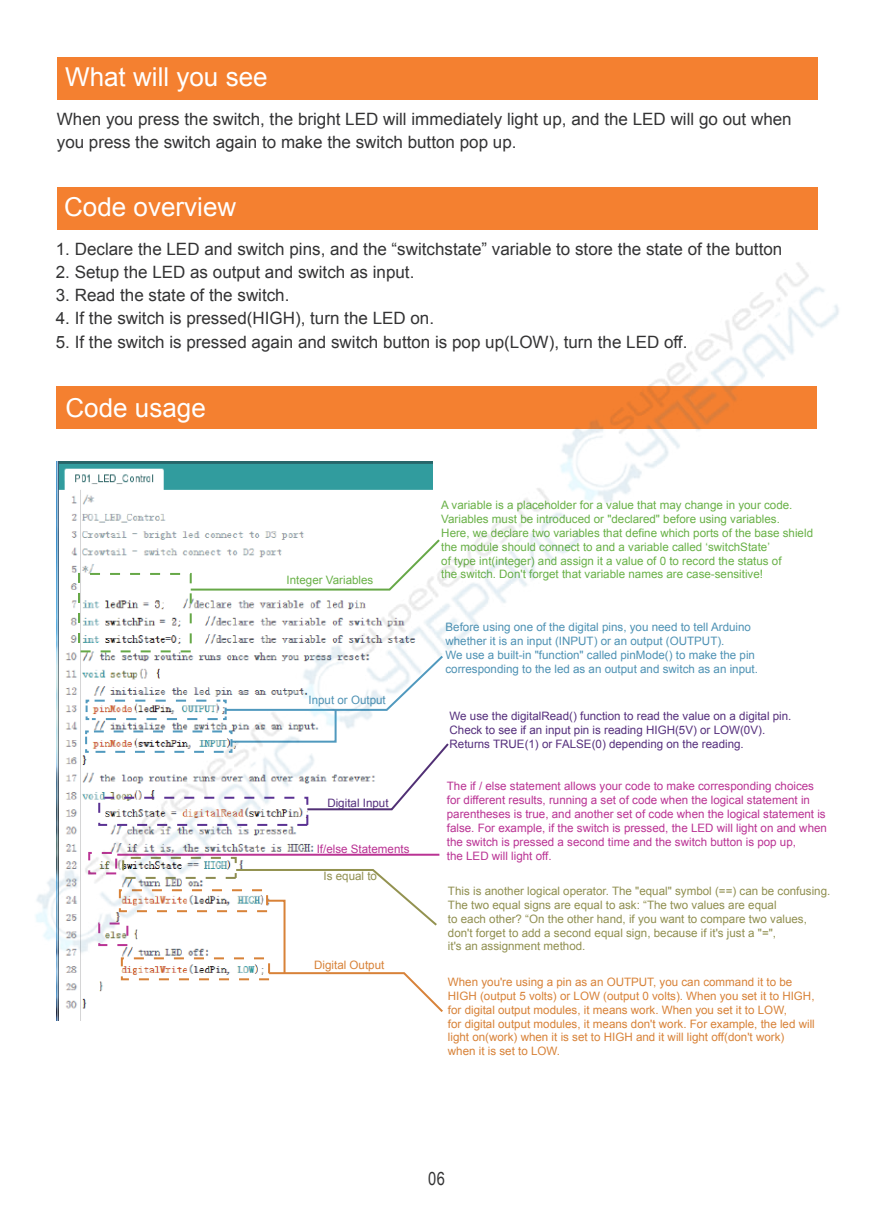
<style>
.page{position:relative;width:874px;height:1214px;background:#fff}
.page>*{position:absolute;margin:0;border:0;box-sizing:border-box;transform-origin:0 0}
.t1{font:26px "Arial";color:#fff}
.t2{font:18px "Arial Narrow";color:#333334}
.t3{font:17px/23.2px "Arial";color:#333334}
.t4{font:11.6px/13.8px "Arial";color:#69b147}
.t5{font:11.6px/13.8px "Arial";color:#ba3394}
.t6{font:11.6px/13.8px "Arial";color:#d88238}
.t7{font:11.6px/13.8px "Arial";color:#908f50}
.t8{font:11.6px/13.8px "Arial";color:#4e92b4}
.t9{font:11.6px/13.8px "Arial";color:#552f7d}
</style>
<div class="page">
<img style="left:36px;top:57px;width:803px;height:964px">
<h1 class="t1" style="left:65px;top:60px;width:204px">What will you see</h1>
<p class="t3" style="left:57px;top:107px;width:736px">When you press the switch, the bright LED will immediately light up, and the LED will go out when you press the switch again to make the switch button pop up.</p>
<h1 class="t1" style="left:64px;top:190px;width:173px">Code overview</h1>
<p class="t3" style="left:56px;top:237px;width:727px">1. Declare the LED and switch pins, and the “switchstate” variable to store the state of the button</p>
<p class="t3" style="left:56px;top:260px;width:360px">2. Setup the LED as output and switch as input.</p>
<p class="t3" style="left:56px;top:284px;width:235px">3. Read the state of the switch.</p>
<p class="t3" style="left:56px;top:307px;width:379px">4. If the switch is pressed(HIGH), turn the LED on.</p>
<p class="t3" style="left:56px;top:330px;width:632px">5. If the switch is pressed again and switch button is pop up(LOW), turn the LED off.</p>
<h1 class="t1" style="left:65px;top:391px;width:142px">Code usage</h1>
<p class="t4" style="left:286px;top:573px;width:88px">Integer Variables</p>
<p class="t8" style="left:308px;top:693px;width:79px">Input or Output</p>
<p class="t9" style="left:327px;top:796px;width:63px">Digital Input</p>
<p class="t5" style="left:316px;top:841px;width:94px">If/else Statements</p>
<p class="t7" style="left:323px;top:869px;width:55px">Is equal to</p>
<p class="t6" style="left:314px;top:957px;width:72px">Digital Output</p>
<p class="t4" style="left:441px;top:498px;width:373px">A variable is a placeholder for a value that may change in your code.<br>Variables must be introduced or "declared" before using variables.<br>Here, we declare two variables that define which ports of the base shield the module should connect to and a variable called ‘switchState’<br>of type int(integer) and assign it a value of 0 to record the status of<br>the switch. Don't forget that variable names are case-sensitive!</p>
<p class="t8" style="left:445px;top:620px;width:314px">Before using one of the digital pins, you need to tell Arduino whether it is an input (INPUT) or an output (OUTPUT).<br>We use a built-in "function" called pinMode() to make the pin corresponding to the led as an output and switch as an input.</p>
<p class="t9" style="left:449px;top:709px;width:343px">We use the digitalRead() function to read the value on a digital pin.<br>Check to see if an input pin is reading HIGH(5V) or LOW(0V).<br>Returns TRUE(1) or FALSE(0) depending on the reading.</p>
<p class="t5" style="left:446px;top:779px;width:381px">The if / else statement allows your code to make corresponding choices for different results, running a set of code when the logical statement in parentheses is true, and another set of code when the logical statement is false. For example, if the switch is pressed, the LED will light on and when the switch is pressed a second time and the switch button is pop up,<br>the LED will light off.</p>
<p class="t7" style="left:447px;top:883px;width:384px">This is another logical operator. The "equal" symbol (==) can be confusing.<br>The two equal signs are equal to ask: “The two values are equal<br>to each other? “On the other hand, if you want to compare two values, don't forget to add a second equal sign, because if it's just a "=",<br>it's an assignment method.</p>
<p class="t6" style="left:447px;top:974px;width:368px">When you're using a pin as an OUTPUT, you can command it to be HIGH (output 5 volts) or LOW (output 0 volts). When you set it to HIGH, for digital output modules, it means work. When you set it to LOW,<br>for digital output modules, it means don't work. For example, the led will light on(work) when it is set to HIGH and it will light off(don't work) when it is set to LOW.</p>
<p class="t2" style="left:428px;top:1165px;width:18px">06</p>
</div>
